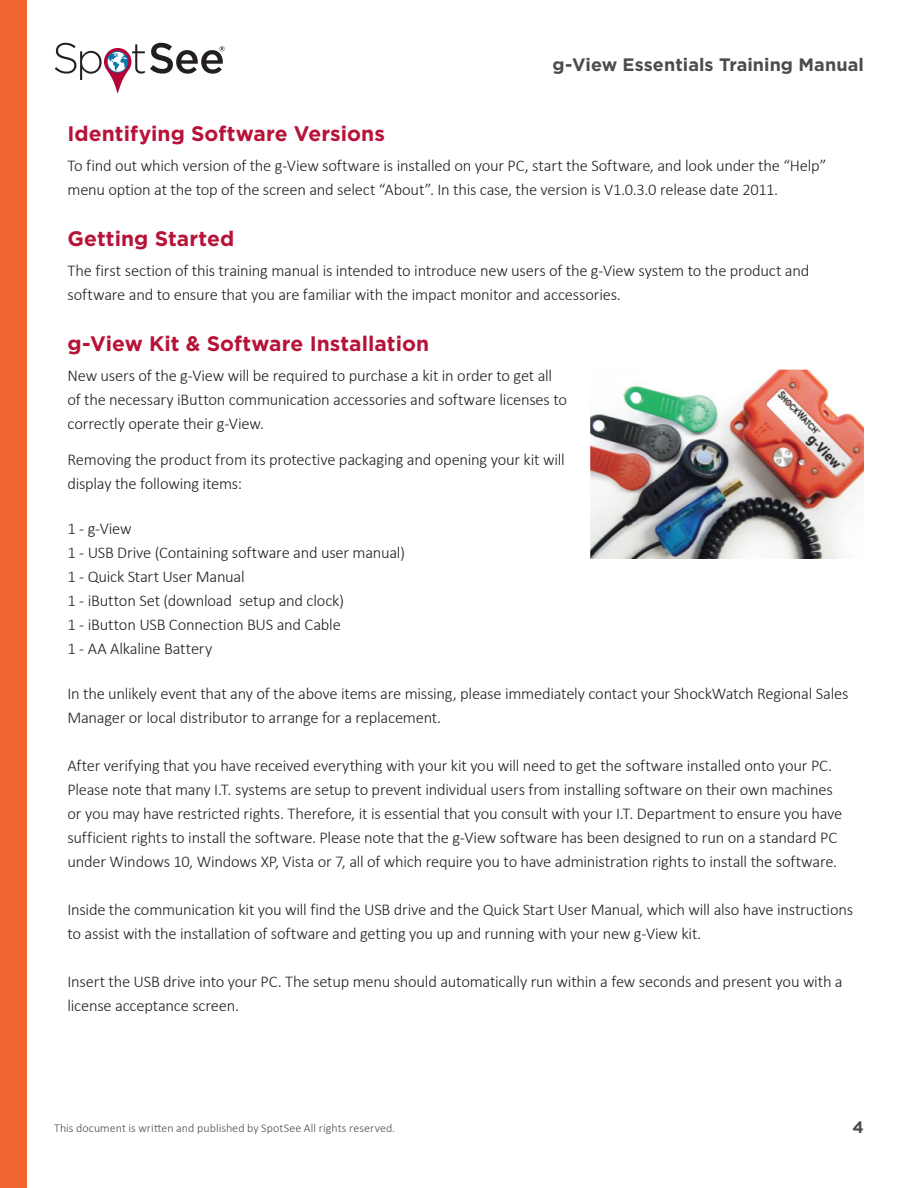
<style>
.page{position:relative;width:918px;height:1188px;background:#fff}
.page>*{position:absolute;margin:0;border:0;box-sizing:border-box;transform-origin:0 0}
.t1{font:700 21px "Gotham";color:#b71238}
.t2{font:700 18px "Gotham";letter-spacing:.005em;color:#4d4b4d}
.t3{font:300 16.5px/24px "Calibri";letter-spacing:-.015em;color:#231f20}
.t4{font:700 16.5px "Gotham";color:#4d4b4d}
.t5{font:300 12px "Calibri";letter-spacing:.005em;color:#4d4b4d}
</style>
<div class="page">
<svg style="left:55px;top:43px;width:170px;height:51px"></svg>
<div style="left:0;top:0;width:27px;height:1188px;background:#f2642f"></div>
<img style="left:591px;top:369px;width:273px;height:189px">
<p class="t2" style="left:553px;top:54px;width:313px">g-View Essentials Training Manual</p>
<p class="t1" style="left:68px;top:121px;width:319px">Identifying Software Versions</p>
<p class="t3" style="left:68px;top:153px;width:760px">To find out which version of the g-View software is installed on your PC, start the Software, and look under the “Help” menu option at the top of the screen and select “About”. In this case, the version is V1.0.3.0 release date 2011.</p>
<p class="t1" style="left:68px;top:226px;width:168px">Getting Started</p>
<p class="t3" style="left:68px;top:258px;width:743px">The first section of this training manual is intended to introduce new users of the g-View system to the product and software and to ensure that you are familiar with the impact monitor and accessories.</p>
<p class="t1" style="left:68px;top:331px;width:363px">g-View Kit &amp; Software Installation</p>
<p class="t3" style="left:68px;top:363px;width:501px">New users of the g-View will be required to purchase a kit in order to get all of the necessary iButton communication accessories and software licenses to correctly operate their g-View.</p>
<p class="t3" style="left:68px;top:447px;width:499px">Removing the product from its protective packaging and opening your kit will display the following items:</p>
<p class="t3" style="left:68px;top:516px;width:339px">1 - g-View<br>1 - USB Drive (Containing software and user manual)<br>1 - Quick Start User Manual<br>1 - iButton Set (download setup and clock)<br>1 - iButton USB Connection BUS and Cable<br>1 - AA Alkaline Battery</p>
<p class="t3" style="left:68px;top:681px;width:782px">In the unlikely event that any of the above items are missing, please immediately contact your ShockWatch Regional Sales<br>Manager or local distributor to arrange for a replacement.</p>
<p class="t3" style="left:68px;top:753px;width:776px">After verifying that you have received everything with your kit you will need to get the software installed onto your PC.<br>Please note that many I.T. systems are setup to prevent individual users from installing software on their own machines or you may have restricted rights. Therefore, it is essential that you consult with your I.T. Department to ensure you have sufficient rights to install the software. Please note that the g-View software has been designed to run on a standard PC under Windows 10, Windows XP, Vista or 7, all of which require you to have administration rights to install the software.</p>
<p class="t3" style="left:68px;top:897px;width:787px">Inside the communication kit you will find the USB drive and the Quick Start User Manual, which will also have instructions to assist with the installation of software and getting you up and running with your new g-View kit.</p>
<p class="t3" style="left:68px;top:969px;width:777px">Insert the USB drive into your PC. The setup menu should automatically run within a few seconds and present you with a license acceptance screen.</p>
<p class="t5" style="left:54px;top:1121px;width:343px">This document is written and published by SpotSee All rights reserved.</p>
<p class="t4" style="left:853px;top:1117px;width:13px">4</p>
</div>
